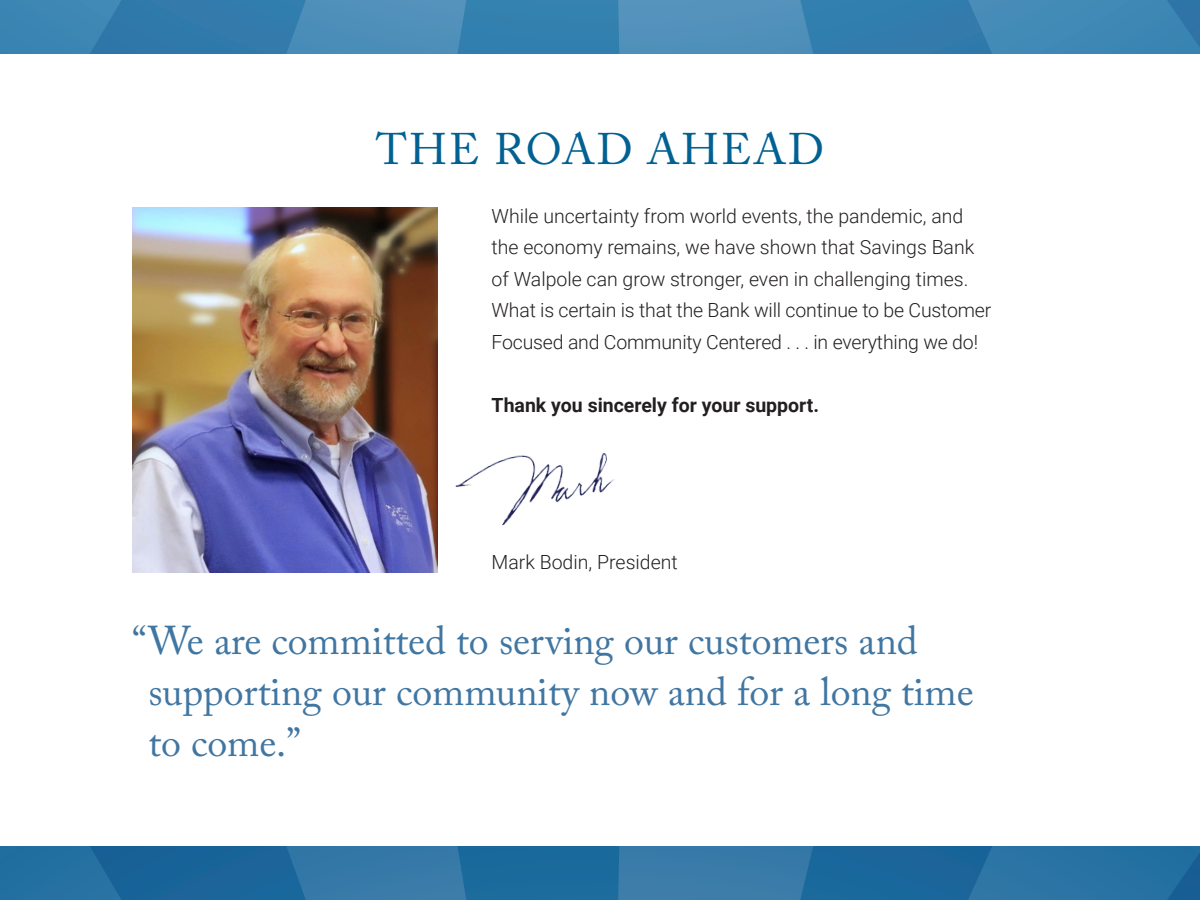
<style>
.page{position:relative;width:1200px;height:900px;background:#fff}
.page>*{position:absolute;margin:0;border:0;box-sizing:border-box;transform-origin:0 0}
.t1{font:43.95px "Adobe Caslon Pro";letter-spacing:.045em;color:#006192}
.t2{font:39.9px/51px "Adobe Caslon Pro";color:#4076a2}
.t3{font:300 19.5px/31.5px "Roboto";color:#231f20}
.t4{font:700 19.5px "Roboto";color:#231f20}
</style>
<div class="page">
<img style="left:455px;top:453px;width:160px;height:73px">
<img style="left:132px;top:207px;width:305px;height:366px">
<svg style="left:0;top:0;width:1200px;height:54px;background:#3e85b2"></svg>
<svg style="left:0;top:846px;width:1200px;height:54px;background:#256fa0"></svg>
<p class="t1" style="left:376px;top:123px;width:449px">THE ROAD AHEAD</p>
<p class="t3" style="left:492px;top:200px;width:501px">While uncertainty from world events, the pandemic, and the economy remains, we have shown that Savings Bank of Walpole can grow stronger, even in challenging times.<br>What is certain is that the Bank will continue to be Customer Focused and Community Centered . . . in everything we do!</p>
<p class="t4" style="left:492px;top:391px;width:329px">Thank you sincerely for your support.</p>
<p class="t3" style="left:492px;top:546px;width:188px">Mark Bodin, President</p>
<p class="t2" style="left:148px;top:615px;width:827px;text-indent:-16px">“We are committed to serving our customers and supporting our community now and for a long time to come.”</p>
</div>
